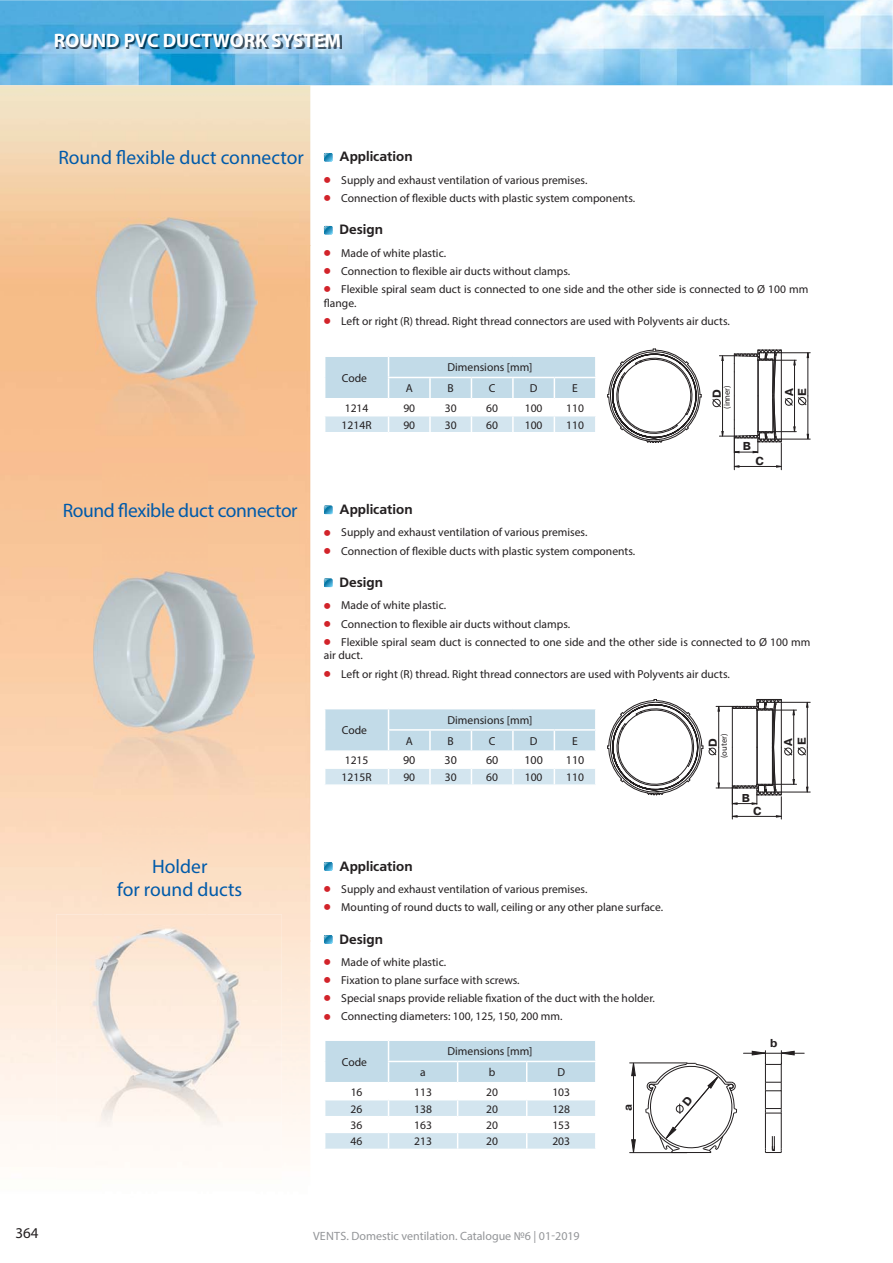
<style>
.page{position:relative;width:893px;height:1263px;background:#fff}
.page>*{position:absolute;margin:0;border:0;box-sizing:border-box;transform-origin:0 0}
.t1{font:19.5px/23.4px "Myriad Pro";color:#005aaa;text-align:center}
.t2{font:19.5px "Myriad Pro";letter-spacing:-.02em;color:#005aaa}
.t3{font:700 19.5px "Myriad Pro";color:#fff}
.t4{font:15px "Myriad Pro";color:#231f20}
.t5{font:700 13.5px "Free Set C";color:#231f20}
.t6{font:12px "Myriad Pro";color:#939598}
.t7{font:12px "Myriad Pro";color:#231f20}
.t8{font:11.55px/13.8px "Myriad Pro";color:#231f20}
.t9{font:700 11.55px/13px "Pragmatica C";color:#231f20}
.t10{font:700 11.4px/13.6px "Pragmatica C";color:#231f20}
.t11{font:8.55px "Myriad Pro";color:#231f20}
.s1{font-family:"Free Set C";font-weight:700;font-size:17.25px;color:#d2232a}
</style>
<div class="page">
<img style="left:0;top:0;width:893px;height:85px">
<img style="left:96px;top:217px;width:161px;height:246px">
<img style="left:93px;top:571px;width:162px;height:245px">
<svg style="left:324px;top:153px;width:8px;height:8px"></svg>
<svg style="left:324px;top:226px;width:8px;height:8px"></svg>
<svg style="left:325px;top:356px;width:271px;height:76px"></svg>
<svg style="left:607px;top:349px;width:203px;height:121px"></svg>
<svg style="left:324px;top:506px;width:8px;height:8px"></svg>
<svg style="left:324px;top:579px;width:8px;height:8px"></svg>
<svg style="left:325px;top:709px;width:271px;height:76px"></svg>
<hr style="left:430px;top:784px;width:83px;height:2px;background:#fff">
<hr style="left:513px;top:784px;width:83px;height:2px;background:#fff">
<svg style="left:607px;top:699px;width:203px;height:120px"></svg>
<svg style="left:324px;top:862px;width:8px;height:9px"></svg>
<svg style="left:324px;top:935px;width:8px;height:9px"></svg>
<svg style="left:325px;top:1040px;width:271px;height:109px"></svg>
<hr style="left:630px;top:1063px;width:57px;height:1px;background:#231f20">
<hr style="left:630px;top:1152px;width:57px;height:1px;background:#231f20">
<hr style="left:781px;top:1113px;width:1px;height:35px;background:#231f20">
<hr style="left:765px;top:1113px;width:1px;height:35px;background:#231f20">
<svg style="left:765px;top:1136px;width:17px;height:17px"></svg>
<hr style="left:633px;top:1064px;width:1px;height:87px;background:#231f20">
<hr style="left:743px;top:1053px;width:61px;height:1px;background:#231f20">
<svg style="left:631px;top:1063px;width:5px;height:13px"></svg>
<svg style="left:752px;top:1051px;width:42px;height:63px"></svg>
<svg style="left:631px;top:1139px;width:5px;height:14px"></svg>
<img style="left:56px;top:914px;width:226px;height:270px">
<img style="left:57px;top:35px;width:285px;height:14px">
<svg style="left:645px;top:1062px;width:92px;height:92px"></svg>
<h1 class="t3" style="left:54px;top:29px;width:289px">ROUND PVC DUCTWORK SYSTEM</h1>
<h1 class="t1" style="left:58px;top:147px;width:247px">Round flexible duct connector</h1>
<p class="t5" style="left:339px;top:149px;width:75px">Application</p>
<p class="t8" style="left:324px;top:174px;width:265px"><span class="s1">•</span> Supply and exhaust ventilation of various premises.</p>
<p class="t8" style="left:324px;top:192px;width:313px"><span class="s1">•</span> Connection of flexible ducts with plastic system components.</p>
<p class="t5" style="left:339px;top:222px;width:45px">Design</p>
<p class="t8" style="left:324px;top:247px;width:124px"><span class="s1">•</span> Made of white plastic.</p>
<p class="t8" style="left:324px;top:265px;width:248px"><span class="s1">•</span> Connection to flexible air ducts without clamps.</p>
<p class="t8" style="left:324px;top:283px;width:486px"><span class="s1">•</span> Flexible spiral seam duct is connected to one side and the other side is connected to Ø 100 mm flange.</p>
<p class="t8" style="left:324px;top:315px;width:407px"><span class="s1">•</span> Left or right (R) thread. Right thread connectors are used with Polyvents air ducts.</p>
<p class="t8" style="left:342px;top:372px;width:27px">Code</p>
<p class="t8" style="left:447px;top:361px;width:87px">Dimensions [mm]</p>
<p class="t8" style="left:406px;top:382px;width:9px">А</p>
<p class="t8" style="left:448px;top:382px;width:8px">B</p>
<p class="t8" style="left:489px;top:382px;width:8px">C</p>
<p class="t8" style="left:530px;top:382px;width:9px">D</p>
<p class="t8" style="left:572px;top:382px;width:7px">E</p>
<p class="t8" style="left:345px;top:402px;width:25px">1214</p>
<p class="t8" style="left:403px;top:402px;width:13px">90</p>
<p class="t8" style="left:445px;top:402px;width:13px">30</p>
<p class="t8" style="left:486px;top:402px;width:13px">60</p>
<p class="t8" style="left:525px;top:402px;width:19px">100</p>
<p class="t8" style="left:566px;top:402px;width:19px">110</p>
<p class="t8" style="left:342px;top:419px;width:31px">1214R</p>
<p class="t8" style="left:403px;top:419px;width:13px">90</p>
<p class="t8" style="left:445px;top:419px;width:13px">30</p>
<p class="t8" style="left:486px;top:419px;width:13px">60</p>
<p class="t8" style="left:525px;top:419px;width:19px">100</p>
<p class="t8" style="left:566px;top:419px;width:19px">110</p>
<p class="t11" style="left:722px;top:409px;width:25px;rotate:-90deg">(inner)</p>
<p class="t9" style="left:711px;top:398px;width:10px;rotate:-90deg">D</p>
<p class="t9" style="left:784px;top:396px;width:9px;rotate:-90deg">A<br>E</p>
<p class="t9" style="left:743px;top:441px;width:10px">B</p>
<p class="t9" style="left:755px;top:455px;width:10px">C</p>
<h1 class="t2" style="left:63px;top:503px;width:236px">Round flexible duct connector</h1>
<p class="t5" style="left:339px;top:502px;width:75px">Application</p>
<p class="t8" style="left:324px;top:526px;width:265px"><span class="s1">•</span> Supply and exhaust ventilation of various premises.</p>
<p class="t8" style="left:324px;top:545px;width:313px"><span class="s1">•</span> Connection of flexible ducts with plastic system components.</p>
<p class="t5" style="left:339px;top:574px;width:45px">Design</p>
<p class="t8" style="left:324px;top:599px;width:124px"><span class="s1">•</span> Made of white plastic.</p>
<p class="t8" style="left:324px;top:617px;width:248px"><span class="s1">•</span> Connection to flexible air ducts without clamps.</p>
<p class="t8" style="left:324px;top:636px;width:488px"><span class="s1">•</span> Flexible spiral seam duct is connected to one side and the other side is connected to Ø 100 mm air duct.</p>
<p class="t8" style="left:324px;top:668px;width:407px"><span class="s1">•</span> Left or right (R) thread. Right thread connectors are used with Polyvents air ducts.</p>
<p class="t8" style="left:342px;top:724px;width:27px">Code</p>
<p class="t8" style="left:447px;top:714px;width:87px">Dimensions [mm]</p>
<p class="t8" style="left:406px;top:735px;width:9px">А</p>
<p class="t8" style="left:448px;top:735px;width:8px">B</p>
<p class="t8" style="left:489px;top:735px;width:8px">C</p>
<p class="t8" style="left:530px;top:735px;width:9px">D</p>
<p class="t8" style="left:572px;top:735px;width:7px">E</p>
<p class="t8" style="left:345px;top:754px;width:25px">1215</p>
<p class="t7" style="left:403px;top:756px;width:14px">90</p>
<p class="t7" style="left:444px;top:756px;width:14px">30</p>
<p class="t7" style="left:486px;top:756px;width:14px">60</p>
<p class="t7" style="left:524px;top:756px;width:20px">100</p>
<p class="t7" style="left:566px;top:756px;width:20px">110</p>
<p class="t8" style="left:342px;top:771px;width:31px">1215R</p>
<p class="t8" style="left:403px;top:771px;width:13px">90</p>
<p class="t8" style="left:445px;top:771px;width:13px">30</p>
<p class="t8" style="left:486px;top:771px;width:13px">60</p>
<p class="t8" style="left:525px;top:771px;width:19px">100</p>
<p class="t8" style="left:566px;top:771px;width:19px">110</p>
<p class="t11" style="left:719px;top:758px;width:26px;rotate:-90deg">(outer)</p>
<p class="t10" style="left:707px;top:747px;width:10px;rotate:-90deg">D</p>
<p class="t10" style="left:782px;top:746px;width:9px;rotate:-90deg">A<br>E</p>
<p class="t10" style="left:742px;top:792px;width:10px">B</p>
<p class="t10" style="left:753px;top:806px;width:10px">C</p>
<h1 class="t1" style="left:117px;top:856px;width:127px">Holder<br>for round ducts</h1>
<p class="t5" style="left:339px;top:858px;width:75px">Application</p>
<p class="t8" style="left:324px;top:883px;width:265px"><span class="s1">•</span> Supply and exhaust ventilation of various premises.</p>
<p class="t8" style="left:324px;top:901px;width:341px"><span class="s1">•</span> Mounting of round ducts to wall, ceiling or any other plane surface.</p>
<p class="t5" style="left:339px;top:931px;width:45px">Design</p>
<p class="t8" style="left:324px;top:956px;width:124px"><span class="s1">•</span> Made of white plastic.</p>
<p class="t8" style="left:324px;top:974px;width:197px"><span class="s1">•</span> Fixation to plane surface with screws.</p>
<p class="t8" style="left:324px;top:992px;width:332px"><span class="s1">•</span> Special snaps provide reliable fixation of the duct with the holder.</p>
<p class="t8" style="left:324px;top:1010px;width:240px"><span class="s1">•</span> Connecting diameters: 100, 125, 150, 200 mm.</p>
<p class="t8" style="left:342px;top:1056px;width:27px">Code</p>
<p class="t8" style="left:447px;top:1045px;width:87px">Dimensions [mm]</p>
<p class="t9" style="left:770px;top:1038px;width:9px">b</p>
<p class="t8" style="left:420px;top:1066px;width:7px">а</p>
<p class="t8" style="left:489px;top:1066px;width:8px">b</p>
<p class="t8" style="left:557px;top:1066px;width:9px">D</p>
<p class="t8" style="left:351px;top:1086px;width:13px">16</p>
<p class="t8" style="left:414px;top:1086px;width:19px">113</p>
<p class="t8" style="left:486px;top:1086px;width:13px">20</p>
<p class="t8" style="left:552px;top:1086px;width:19px">103</p>
<p class="t8" style="left:351px;top:1103px;width:13px">26</p>
<p class="t8" style="left:414px;top:1103px;width:19px">138</p>
<p class="t8" style="left:486px;top:1103px;width:13px">20</p>
<p class="t8" style="left:552px;top:1103px;width:19px">128</p>
<p class="t8" style="left:351px;top:1119px;width:13px">36</p>
<p class="t8" style="left:414px;top:1119px;width:19px">163</p>
<p class="t8" style="left:486px;top:1119px;width:13px">20</p>
<p class="t8" style="left:552px;top:1119px;width:19px">153</p>
<p class="t8" style="left:351px;top:1135px;width:13px">46</p>
<p class="t8" style="left:414px;top:1135px;width:19px">213</p>
<p class="t8" style="left:486px;top:1135px;width:13px">20</p>
<p class="t8" style="left:552px;top:1135px;width:19px">203</p>
<p class="t9" style="left:622px;top:1111px;width:8px;rotate:-90deg">a</p>
<p class="t4" style="left:15px;top:1227px;width:25px">364</p>
<p class="t6" style="left:313px;top:1231px;width:268px">VENTS. Domestic ventilation. Catalogue №6 | 01-2019</p>
</div>
